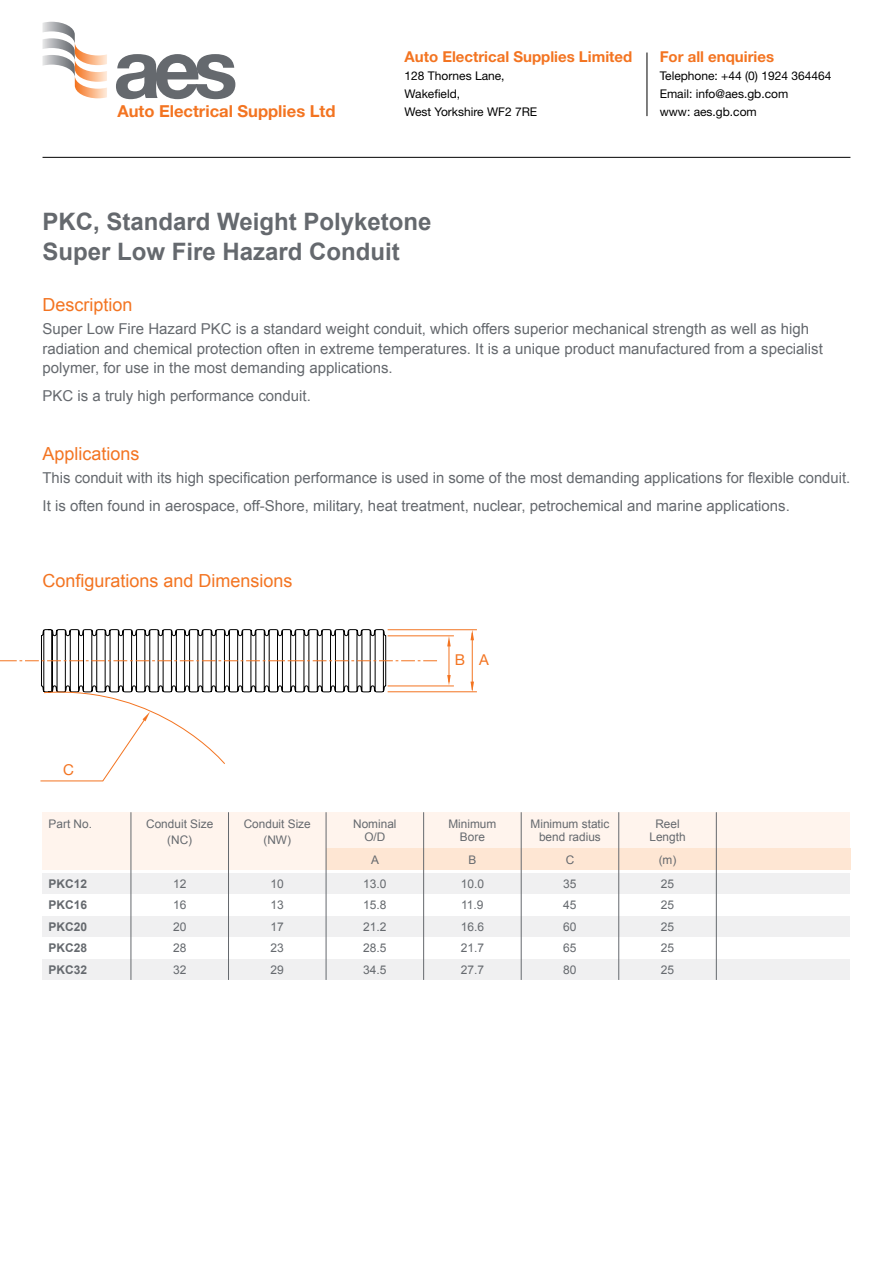
<style>
.page{position:relative;width:893px;height:1263px;background:#fff}
.page>*{position:absolute;margin:0;border:0;box-sizing:border-box;transform-origin:0 0}
.t1{font:700 24px/30px "Arial";color:#65696e}
.t2{font:18px "Arial";color:#f37421}
.t3{font:700 16.5px "Helvetica Neue";color:#f37421}
.t4{font:15px/19.5px "Arial";color:#65696e}
.t5{font:700 15px "Helvetica Neue";color:#f37421}
.t6{font:15px "Helvetica Neue";color:#f37421}
.t7{font:12px/18px "Helvetica Neue";color:#000}
.t8{font:12px/21.3px "Arial";color:#65696e;text-align:justify}
.t9{font:700 12px/21.3px "Arial";color:#65696e;text-align:justify}
.t10{font:11.85px/12.9px "Arial";color:#65696e;text-align:center}
</style>
<div class="page">
<hr style="left:43px;top:157px;width:807px;height:1px;background:#000">
<div style="left:43px;top:873px;width:807px;height:21px;background:#f0f0f1"></div>
<div style="left:43px;top:916px;width:807px;height:21px;background:#f0f0f1"></div>
<div style="left:43px;top:958px;width:807px;height:22px;background:#f0f0f1"></div>
<div style="left:43px;top:812px;width:807px;height:58px;background:#fff4ed"></div>
<div style="left:326px;top:849px;width:524px;height:21px;background:#fee6d3"></div>
<hr style="left:131px;top:812px;width:1px;height:168px;background:#65696e">
<hr style="left:228px;top:812px;width:1px;height:168px;background:#65696e">
<hr style="left:326px;top:812px;width:1px;height:168px;background:#65696e">
<hr style="left:423px;top:812px;width:1px;height:168px;background:#65696e">
<hr style="left:521px;top:812px;width:1px;height:168px;background:#65696e">
<hr style="left:618px;top:812px;width:1px;height:168px;background:#65696e">
<hr style="left:716px;top:812px;width:1px;height:168px;background:#65696e">
<svg style="left:0;top:629px;width:477px;height:153px"></svg>
<svg style="left:41px;top:629px;width:433px;height:92px"></svg>
<hr style="left:647px;top:53px;width:1px;height:63px;background:#000">
<svg style="left:116px;top:54px;width:119px;height:45px"></svg>
<svg style="left:43px;top:22px;width:64px;height:76px"></svg>
<p class="t5" style="left:405px;top:48px;width:229px">Auto Electrical Supplies Limited</p>
<p class="t7" style="left:405px;top:67px;width:134px">128 Thornes Lane,<br>Wakefield,<br>West Yorkshire WF2 7RE</p>
<p class="t5" style="left:660px;top:48px;width:116px">For all enquiries</p>
<p class="t7" style="left:660px;top:67px;width:173px">Telephone: +44 (0) 1924 364464<br>Email: info@aes.gb.com</p>
<p class="t3" style="left:117px;top:101px;width:220px">Auto Electrical Supplies Ltd</p>
<p class="t7" style="left:660px;top:103px;width:99px">www: aes.gb.com</p>
<h1 class="t1" style="left:43px;top:207px;width:390px">PKC, Standard Weight Polyketone<br>Super Low Fire Hazard Conduit</h1>
<p class="t2" style="left:43px;top:294px;width:92px">Description</p>
<p class="t4" style="left:43px;top:319px;width:782px">Super Low Fire Hazard PKC is a standard weight conduit, which offers superior mechanical strength as well as high radiation and chemical protection often in extreme temperatures. It is a unique product manufactured from a specialist polymer, for use in the most demanding applications.</p>
<p class="t4" style="left:43px;top:386px;width:270px">PKC is a truly high performance conduit.</p>
<p class="t2" style="left:43px;top:443px;width:99px">Applications</p>
<p class="t4" style="left:43px;top:464px;width:809px;line-height:28px">This conduit with its high specification performance is used in some of the most demanding applications for flexible conduit.<br>It is often found in aerospace, off-Shore, military, heat treatment, nuclear, petrochemical and marine applications.</p>
<p class="t2" style="left:43px;top:571px;width:252px">Configurations and Dimensions</p>
<p class="t6" style="left:63px;top:761px;width:12px">C</p>
<p class="t6" style="left:455px;top:651px;width:35px">B A</p>
<p class="t10" style="left:49px;top:818px;width:45px">Part No.</p>
<p class="t10" style="left:146px;top:818px;width:69px">Conduit Size</p>
<p class="t10" style="left:244px;top:818px;width:69px">Conduit Size</p>
<p class="t10" style="left:353px;top:818px;width:45px">Nominal<br>O/D</p>
<p class="t10" style="left:448px;top:818px;width:49px">Minimum<br>Bore</p>
<p class="t10" style="left:530px;top:818px;width:80px">Minimum static bend radius</p>
<p class="t10" style="left:655px;top:818px;width:26px">Reel</p>
<p class="t10" style="left:167px;top:833px;width:26px">(NC)</p>
<p class="t10" style="left:263px;top:833px;width:29px">(NW)</p>
<p class="t10" style="left:649px;top:831px;width:38px">Length</p>
<p class="t10" style="left:371px;top:853px;width:9px">A</p>
<p class="t10" style="left:468px;top:853px;width:9px">B</p>
<p class="t10" style="left:566px;top:853px;width:10px">C</p>
<p class="t10" style="left:659px;top:853px;width:19px">(m)</p>
<p class="t9" style="left:49px;top:873px;width:40px">PKC12<br>PKC16<br>PKC20<br>PKC28<br>PKC32</p>
<p class="t8" style="left:173px;top:873px;width:15px">12<br>16<br>20<br>28<br>32</p>
<p class="t8" style="left:271px;top:873px;width:15px">10<br>13<br>17<br>23<br>29</p>
<p class="t8" style="left:363px;top:873px;width:25px">13.0<br>15.8<br>21.2<br>28.5<br>34.5</p>
<p class="t8" style="left:461px;top:873px;width:25px">10.0<br>11.9<br>16.6<br>21.7<br>27.7</p>
<p class="t8" style="left:563px;top:873px;width:15px">35<br>45<br>60<br>65<br>80</p>
<p class="t8" style="left:661px;top:873px;width:15px">25<br>25<br>25<br>25<br>25</p>
</div>
